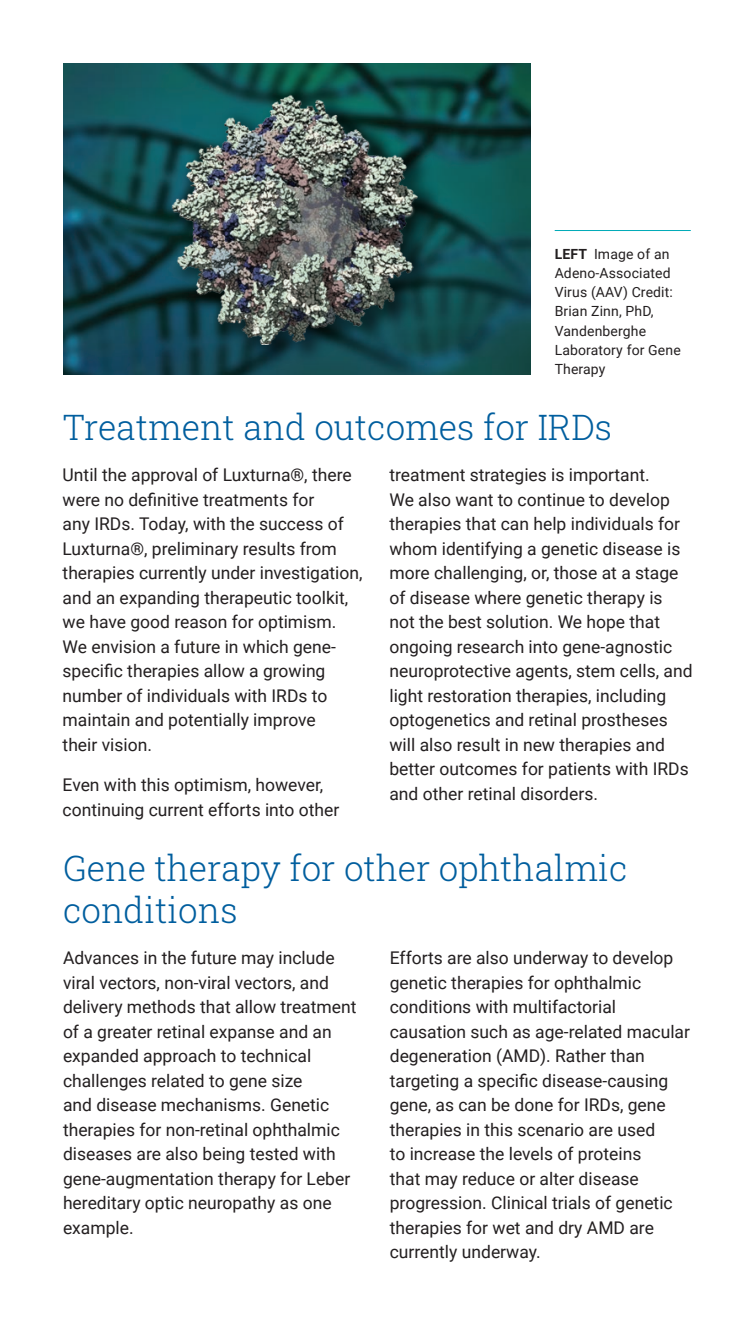
<style>
.page{position:relative;width:756px;height:1323px;background:#fff}
.page>*{position:absolute;margin:0;border:0;box-sizing:border-box;transform-origin:0 0}
.t1{font:300 35px/42px "Roboto Slab";color:#005e9e}
.t2{font:17.5px/24.5px "Roboto";color:#231f20}
.t3{font:14px/19.2px "Roboto";letter-spacing:.01em;color:#231f20}
.s1{font-weight:700}
</style>
<div class="page">
<img style="left:63px;top:63px;width:467px;height:312px">
<img style="left:134px;top:63px;width:326px;height:312px">
<img style="left:172px;top:94px;width:250px;height:250px">
<hr style="left:555px;top:230px;width:136px;height:1px;background:#00aab8">
<p class="t3" style="left:555px;top:243px;width:128px"><span class="s1">LEFT</span> Image of an<br>Adeno-Associated<br>Virus (AAV) Credit:<br>Brian Zinn, PhD,<br>Vandenberghe<br>Laboratory for Gene<br>Therapy</p>
<h1 class="t1" style="left:63px;top:405px;width:551px">Treatment and outcomes for IRDs</h1>
<p class="t2" style="left:63px;top:462px;width:302px">Until the approval of Luxturna®, there were no definitive treatments for<br>any IRDs. Today, with the success of Luxturna®, preliminary results from therapies currently under investigation, and an expanding therapeutic toolkit, we have good reason for optimism.<br>We envision a future in which gene&shy;specific therapies allow a growing number of individuals with IRDs to maintain and potentially improve<br>their vision.</p>
<p class="t2" style="left:63px;top:772px;width:278px">Even with this optimism, however, continuing current efforts into other</p>
<p class="t2" style="left:389px;top:462px;width:305px">treatment strategies is important.<br>We also want to continue to develop therapies that can help individuals for whom identifying a genetic disease is more challenging, or, those at a stage of disease where genetic therapy is<br>not the best solution. We hope that ongoing research into gene-agnostic neuroprotective agents, stem cells, and light restoration therapies, including optogenetics and retinal prostheses will also result in new therapies and better outcomes for patients with IRDs and other retinal disorders.</p>
<h1 class="t1" style="left:63px;top:847px;width:566px">Gene therapy for other ophthalmic conditions</h1>
<p class="t2" style="left:63px;top:945px;width:295px">Advances in the future may include viral vectors, non-viral vectors, and delivery methods that allow treatment of a greater retinal expanse and an expanded approach to technical challenges related to gene size<br>and disease mechanisms. Genetic therapies for non-retinal ophthalmic diseases are also being tested with gene-augmentation therapy for Leber hereditary optic neuropathy as one example.</p>
<p class="t2" style="left:390px;top:945px;width:302px">Efforts are also underway to develop genetic therapies for ophthalmic conditions with multifactorial causation such as age-related macular degeneration (AMD). Rather than targeting a specific disease-causing gene, as can be done for IRDs, gene therapies in this scenario are used<br>to increase the levels of proteins<br>that may reduce or alter disease progression. Clinical trials of genetic therapies for wet and dry AMD are currently underway.</p>
</div>
